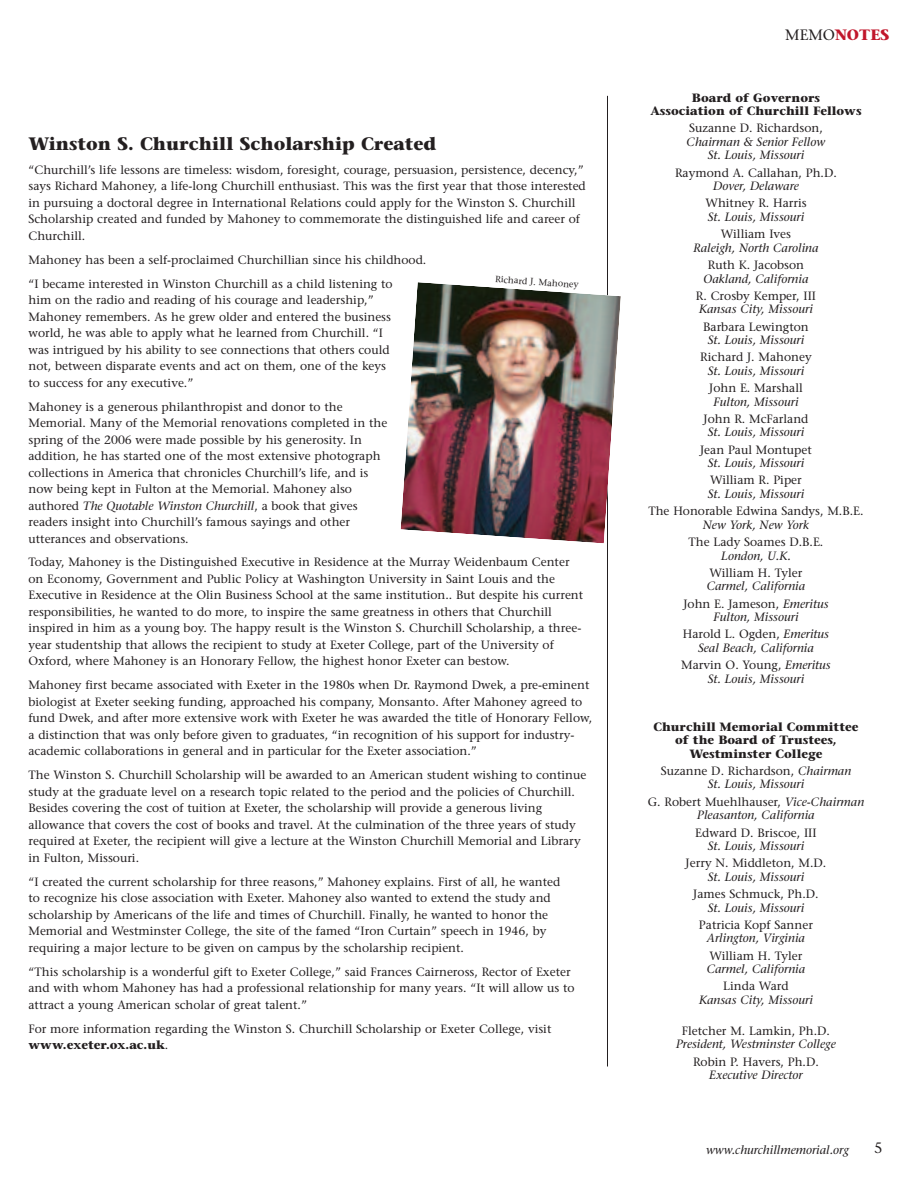
<style>
.page{position:relative;width:918px;height:1188px;background:#fff}
.page>*{position:absolute;margin:0;border:0;box-sizing:border-box;transform-origin:0 0}
.t1{font:700 18px "Stone Serif";color:#231f20}
.t2{font:700 15px "Stone Serif";color:#c1162b}
.t3{font:15px "Stone Serif";color:#231f20}
.t4{font:12px/16.5px "Stone Serif";color:#231f20}
.t5{font:italic 12px/13.5px "Stone Serif";color:#231f20;text-align:center}
.t6{font:700 12px/13.5px "Stone Serif";color:#231f20;text-align:center}
.t7{font:9px "Stone Serif";color:#231f20}
.s1{font-style:italic}
.s2{font-weight:700}
.s3{font-weight:400;color:#231f20}
.s4{font-style:normal}
</style>
<div class="page">
<hr style="left:607px;top:96px;width:1px;height:970px;background:#231f20">
<img style="left:401px;top:282px;width:220px;height:261px">
<h1 class="t1" style="left:28px;top:136px;width:409px">Winston S. Churchill Scholarship Created</h1>
<p class="t4" style="left:28px;top:163px;width:559px">“Churchill’s life lessons are timeless: wisdom, foresight, courage, persuasion, persistence, decency,” says Richard Mahoney, a life-long Churchill enthusiast. This was the first year that those interested in pursuing a doctoral degree in International Relations could apply for the Winston S. Churchill Scholarship created and funded by Mahoney to commemorate the distinguished life and career of Churchill.</p>
<p class="t4" style="left:28px;top:249px;width:399px;line-height:24px">Mahoney has been a self-proclaimed Churchillian since his childhood. “I became interested in Winston Churchill as a child listening to</p>
<p class="t4" style="left:28px;top:293px;width:364px">him on the radio and reading of his courage and leadership,” Mahoney remembers. As he grew older and entered the business world, he was able to apply what he learned from Churchill. “I was intrigued by his ability to see connections that others could not, between disparate events and act on them, one of the keys to success for any executive.”</p>
<p class="t4" style="left:28px;top:399px;width:360px">Mahoney is a generous philanthropist and donor to the Memorial. Many of the Memorial renovations completed in the spring of the 2006 were made possible by his generosity. In addition, he has started one of the most extensive photograph collections in America that chronicles Churchill’s life, and is now being kept in Fulton at the Memorial. Mahoney also authored <span class="s1">The Quotable Winston Churchill</span>, a book that gives readers insight into Churchill’s famous sayings and other utterances and observations.</p>
<p class="t4" style="left:28px;top:555px;width:556px">Today, Mahoney is the Distinguished Executive in Residence at the Murray Weidenbaum Center on Economy, Government and Public Policy at Washington University in Saint Louis and the Executive in Residence at the Olin Business School at the same institution.. But despite his current responsibilities, he wanted to do more, to inspire the same greatness in others that Churchill inspired in him as a young boy. The happy result is the Winston S. Churchill Scholarship, a three&shy;year studentship that allows the recipient to study at Exeter College, part of the University of Oxford, where Mahoney is an Honorary Fellow, the highest honor Exeter can bestow.</p>
<p class="t4" style="left:28px;top:678px;width:565px">Mahoney first became associated with Exeter in the 1980s when Dr. Raymond Dwek, a pre-eminent biologist at Exeter seeking funding, approached his company, Monsanto. After Mahoney agreed to fund Dwek, and after more extensive work with Exeter he was awarded the title of Honorary Fellow, a distinction that was only before given to graduates, “in recognition of his support for industry&shy;academic collaborations in general and in particular for the Exeter association.”</p>
<p class="t4" style="left:29px;top:768px;width:559px">The Winston S. Churchill Scholarship will be awarded to an American student wishing to continue study at the graduate level on a research topic related to the period and the policies of Churchill.<br>Besides covering the cost of tuition at Exeter, the scholarship will provide a generous living allowance that covers the cost of books and travel. At the culmination of the three years of study required at Exeter, the recipient will give a lecture at the Winston Churchill Memorial and Library in Fulton, Missouri.</p>
<p class="t4" style="left:29px;top:875px;width:533px">“I created the current scholarship for three reasons,” Mahoney explains. First of all, he wanted to recognize his close association with Exeter. Mahoney also wanted to extend the study and scholarship by Americans of the life and times of Churchill. Finally, he wanted to honor the Memorial and Westminster College, the site of the famed “Iron Curtain” speech in 1946, by requiring a major lecture to be given on campus by the scholarship recipient.</p>
<p class="t4" style="left:28px;top:965px;width:548px">“This scholarship is a wonderful gift to Exeter College,” said Frances Cairneross, Rector of Exeter and with whom Mahoney has had a professional relationship for many years. “It will allow us to attract a young American scholar of great talent.”</p>
<p class="t4" style="left:28px;top:1022px;width:524px">For more information regarding the Winston S. Churchill Scholarship or Exeter College, visit <span class="s2">www.exeter.ox.ac.uk</span>.</p>
<p class="t7" style="left:496px;top:275px;width:85px;rotate:4deg">Richard J. Mahoney</p>
<p class="t2" style="left:785px;top:28px;width:106px"><span class="s3">MEMO</span>NOTES</p>
<p class="t6" style="left:650px;top:92px;width:213px">Board of Governors<br>Association of Churchill Fellows</p>
<p class="t4" style="left:689px;top:121px;width:135px">Suzanne D. Richardson,</p>
<p class="t5" style="left:687px;top:136px;width:140px">Chairman &amp; Senior Fellow<br>St. Louis, Missouri</p>
<p class="t4" style="left:675px;top:166px;width:163px">Raymond A. Callahan, Ph.D.</p>
<p class="t5" style="left:713px;top:181px;width:87px">Dover, Delaware</p>
<p class="t4" style="left:705px;top:196px;width:103px">Whitney R. Harris</p>
<p class="t5" style="left:708px;top:211px;width:98px">St. Louis, Missouri</p>
<p class="t4" style="left:721px;top:227px;width:72px">William Ives</p>
<p class="t5" style="left:693px;top:242px;width:127px">Raleigh, North Carolina</p>
<p class="t4" style="left:708px;top:258px;width:98px">Ruth K. Jacobson</p>
<p class="t5" style="left:703px;top:273px;width:107px">Oakland, California</p>
<p class="t4" style="left:696px;top:289px;width:122px">R. Crosby Kemper, III</p>
<p class="t5" style="left:699px;top:304px;width:115px">Kansas City, Missouri</p>
<p class="t4" style="left:703px;top:319px;width:107px">Barbara Lewington</p>
<p class="t5" style="left:708px;top:334px;width:98px">St. Louis, Missouri</p>
<p class="t4" style="left:700px;top:350px;width:113px">Richard J. Mahoney</p>
<p class="t5" style="left:708px;top:365px;width:98px">St. Louis, Missouri</p>
<p class="t4" style="left:709px;top:381px;width:95px">John E. Marshall</p>
<p class="t5" style="left:713px;top:396px;width:87px">Fulton, Missouri</p>
<p class="t4" style="left:704px;top:412px;width:106px">John R. McFarland</p>
<p class="t5" style="left:708px;top:427px;width:98px">St. Louis, Missouri</p>
<p class="t4" style="left:700px;top:443px;width:113px">Jean Paul Montupet</p>
<p class="t5" style="left:708px;top:458px;width:98px">St. Louis, Missouri</p>
<p class="t4" style="left:710px;top:473px;width:93px">William R. Piper</p>
<p class="t5" style="left:708px;top:488px;width:98px">St. Louis, Missouri</p>
<p class="t4" style="left:648px;top:504px;width:217px">The Honorable Edwina Sandys, M.B.E.</p>
<p class="t5" style="left:703px;top:519px;width:108px">New York, New York</p>
<p class="t4" style="left:689px;top:535px;width:136px">The Lady Soames D.B.E.</p>
<p class="t5" style="left:721px;top:550px;width:71px">London, U.K.</p>
<p class="t4" style="left:709px;top:566px;width:95px">William H. Tyler</p>
<p class="t5" style="left:683px;top:579px;width:147px;line-height:17.2px">Carmel, California<br><span class="s4">John E. Jameson,</span> Emeritus</p>
<p class="t5" style="left:683px;top:610px;width:148px;line-height:17.2px">Fulton, Missouri<br><span class="s4">Harold L. Ogden,</span> Emeritus</p>
<p class="t5" style="left:681px;top:640px;width:151px;line-height:17.2px">Seal Beach, California<br><span class="s4">Marvin O. Young,</span> Emeritus</p>
<p class="t5" style="left:708px;top:673px;width:98px">St. Louis, Missouri</p>
<p class="t6" style="left:654px;top:721px;width:206px">Churchill Memorial Committee of the Board of Trustees,<br>Westminster College</p>
<p class="t5" style="left:661px;top:765px;width:192px"><span class="s4">Suzanne D. Richardson,</span> Chairman<br>St. Louis, Missouri</p>
<p class="t5" style="left:648px;top:796px;width:218px"><span class="s4">G. Robert Muehlhauser,</span> Vice-Chairman<br>Pleasanton, California</p>
<p class="t4" style="left:695px;top:825px;width:123px">Edward D. Briscoe, III</p>
<p class="t5" style="left:708px;top:840px;width:98px">St. Louis, Missouri</p>
<p class="t4" style="left:686px;top:856px;width:142px">Jerry N. Middleton, M.D.</p>
<p class="t5" style="left:708px;top:871px;width:98px">St. Louis, Missouri</p>
<p class="t4" style="left:693px;top:887px;width:127px">James Schmuck, Ph.D.</p>
<p class="t5" style="left:708px;top:902px;width:98px">St. Louis, Missouri</p>
<p class="t4" style="left:699px;top:918px;width:116px">Patricia Kopf Sanner</p>
<p class="t5" style="left:707px;top:933px;width:100px">Arlington, Virginia</p>
<p class="t4" style="left:709px;top:949px;width:95px">William H. Tyler</p>
<p class="t5" style="left:707px;top:964px;width:100px">Carmel, California</p>
<p class="t4" style="left:723px;top:979px;width:67px">Linda Ward</p>
<p class="t5" style="left:699px;top:994px;width:115px">Kansas City, Missouri</p>
<p class="t4" style="left:682px;top:1024px;width:150px">Fletcher M. Lamkin, Ph.D.</p>
<p class="t5" style="left:676px;top:1039px;width:161px">President, Westminster College</p>
<p class="t4" style="left:693px;top:1054px;width:127px">Robin P. Havers, Ph.D.</p>
<p class="t5" style="left:709px;top:1069px;width:95px">Executive Director</p>
<p class="t5" style="left:706px;top:1144px;width:144px">www.churchillmemorial.org</p>
<p class="t3" style="left:874px;top:1142px;width:10px">5</p>
</div>
